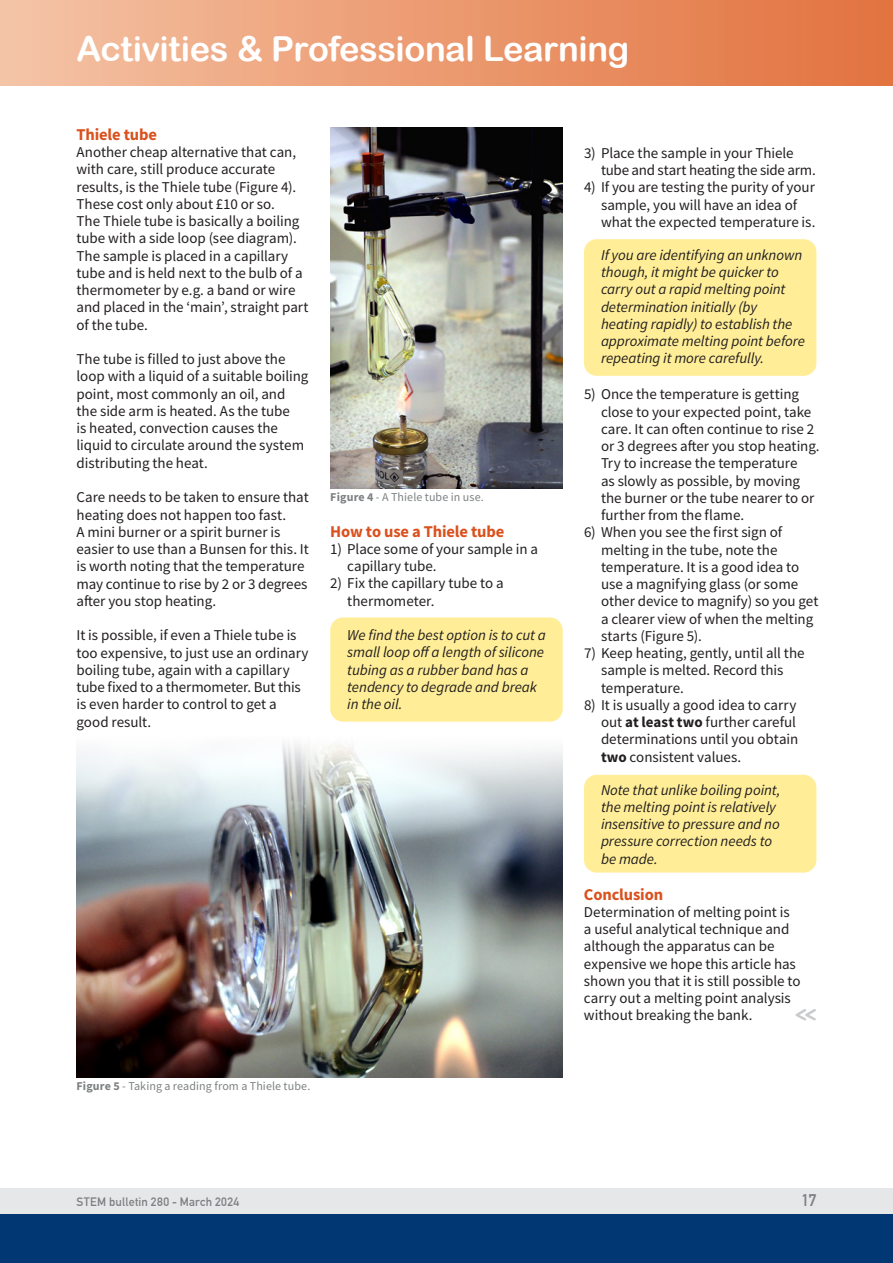
<style>
.page{position:relative;width:893px;height:1263px;background:#fff}
.page>*{position:absolute;margin:0;border:0;box-sizing:border-box;transform-origin:0 0}
.t1{font:34.5px "Arial Rounded MT Bold";letter-spacing:-.015em;color:#fff}
.t2{font:700 24.15px "Monoglyceride";color:#c8cacc;scale:.87 1}
.t3{font:700 16.5px "Source Sans Pro";letter-spacing:-.01em;color:#da511d}
.t4{font:700 16.5px "DIN Alternate";color:#7d8082}
.t5{font:15px/17.2px "Source Sans Pro";letter-spacing:-.005em;color:#231f20}
.t6{font:italic 15px/17.2px "Source Sans Pro";letter-spacing:-.005em;color:#231f20}
.t7{font:12px "Source Sans Pro";letter-spacing:.01em;color:#7d8082}
.t8{font:700 12px "DIN Alternate";letter-spacing:.02em;color:#7d8082}
.s1{font-weight:700}
</style>
<div class="page">
<div style="left:0;top:1188px;width:893px;height:26px;background:#e2e3e4"></div>
<div style="left:0;top:1214px;width:893px;height:49px;background:#013874"></div>
<div style="left:584px;top:775px;width:232px;height:97px;background:#ffee97;border-radius:13px"></div>
<div style="left:584px;top:239px;width:232px;height:137px;background:#ffee97;border-radius:13px"></div>
<img style="left:77px;top:743px;width:486px;height:335px">
<div style="left:330px;top:617px;width:233px;height:105px;background:#ffee97;border-radius:13px"></div>
<div style="left:0;top:0;width:893px;height:85px;background:linear-gradient(to right,#f5c3a5,#e2723d)"></div>
<img style="left:330px;top:128px;width:233px;height:361px">
<h1 class="t1" style="left:77px;top:29px;width:554px">Activities &amp; Professional Learning</h1>
<p class="t3" style="left:77px;top:123px;width:82px">Thiele tube</p>
<p class="t5" style="left:77px;top:143px;width:234px">Another cheap alternative that can, with care, still produce accurate results, is the Thiele tube (Figure 4).<br>These cost only about £10 or so.<br>The Thiele tube is basically a boiling tube with a side loop (see diagram).<br>The sample is placed in a capillary tube and is held next to the bulb of a thermometer by e.g. a band or wire and placed in the ‘main’, straight part of the tube.</p>
<p class="t5" style="left:77px;top:350px;width:233px">The tube is filled to just above the loop with a liquid of a suitable boiling point, most commonly an oil, and the side arm is heated. As the tube<br>is heated, convection causes the liquid to circulate around the system distributing the heat.</p>
<p class="t5" style="left:77px;top:488px;width:234px">Care needs to be taken to ensure that heating does not happen too fast.<br>A mini burner or a spirit burner is easier to use than a Bunsen for this. It is worth noting that the temperature may continue to rise by 2 or 3 degrees after you stop heating.</p>
<p class="t5" style="left:77px;top:626px;width:233px">It is possible, if even a Thiele tube is too expensive, to just use an ordinary boiling tube, again with a capillary tube fixed to a thermometer. But this is even harder to control to get a good result.</p>
<p class="t7" style="left:330px;top:490px;width:155px"><span class="s1">Figure 4</span> - A Thiele tube in use.</p>
<p class="t3" style="left:330px;top:520px;width:176px">How to use a Thiele tube</p>
<p class="t5" style="left:347px;top:540px;width:192px;text-indent:-17px">1) Place some of your sample in a capillary tube.</p>
<p class="t5" style="left:347px;top:575px;width:158px;text-indent:-17px">2) Fix the capillary tube to a thermometer.</p>
<p class="t6" style="left:347px;top:626px;width:200px">We find the best option is to cut a small loop off a length of silicone tubing as a rubber band has a tendency to degrade and break in the oil.</p>
<p class="t7" style="left:77px;top:1078px;width:235px"><span class="s1">Figure 5</span> - Taking a reading from a Thiele tube.</p>
<p class="t5" style="left:601px;top:144px;width:216px;text-indent:-17px">3) Place the sample in your Thiele tube and start heating the side arm.</p>
<p class="t5" style="left:601px;top:179px;width:216px;text-indent:-17px">4) If you are testing the purity of your sample, you will have an idea of what the expected temperature is.</p>
<p class="t6" style="left:601px;top:246px;width:206px">If you are identifying an unknown though, it might be quicker to carry out a rapid melting point determination initially (by heating rapidly) to establish the approximate melting point before repeating it more carefully.</p>
<p class="t5" style="left:601px;top:386px;width:220px;text-indent:-17px">5) Once the temperature is getting close to your expected point, take care. It can often continue to rise 2 or 3 degrees after you stop heating.<br>Try to increase the temperature<br>as slowly as possible, by moving the burner or the tube nearer to or further from the flame.</p>
<p class="t5" style="left:601px;top:524px;width:219px;text-indent:-17px">6) When you see the first sign of melting in the tube, note the temperature. It is a good idea to use a magnifying glass (or some other device to magnify) so you get a clearer view of when the melting starts (Figure 5).</p>
<p class="t5" style="left:601px;top:644px;width:205px;text-indent:-17px">7) Keep heating, gently, until all the sample is melted. Record this temperature.</p>
<p class="t5" style="left:601px;top:696px;width:199px;text-indent:-17px">8) It is usually a good idea to carry out <span class="s1">at least two</span> further careful determinations until you obtain <span class="s1">two</span> consistent values.</p>
<p class="t6" style="left:601px;top:781px;width:181px">Note that unlike boiling point, the melting point is relatively insensitive to pressure and no pressure correction needs to be made.</p>
<p class="t3" style="left:584px;top:883px;width:81px">Conclusion</p>
<p class="t5" style="left:584px;top:903px;width:218px">Determination of melting point is a useful analytical technique and although the apparatus can be expensive we hope this article has shown you that it is still possible to carry out a melting point analysis without breaking the bank.</p>
<h2 class="t2" style="left:795px;top:998px;width:26px">&lt;&lt;</h2>
<p class="t8" style="left:77px;top:1192px;width:164px">STEM bulletin 280 - March 2024</p>
<p class="t4" style="left:802px;top:1187px;width:16px">17</p>
</div>
